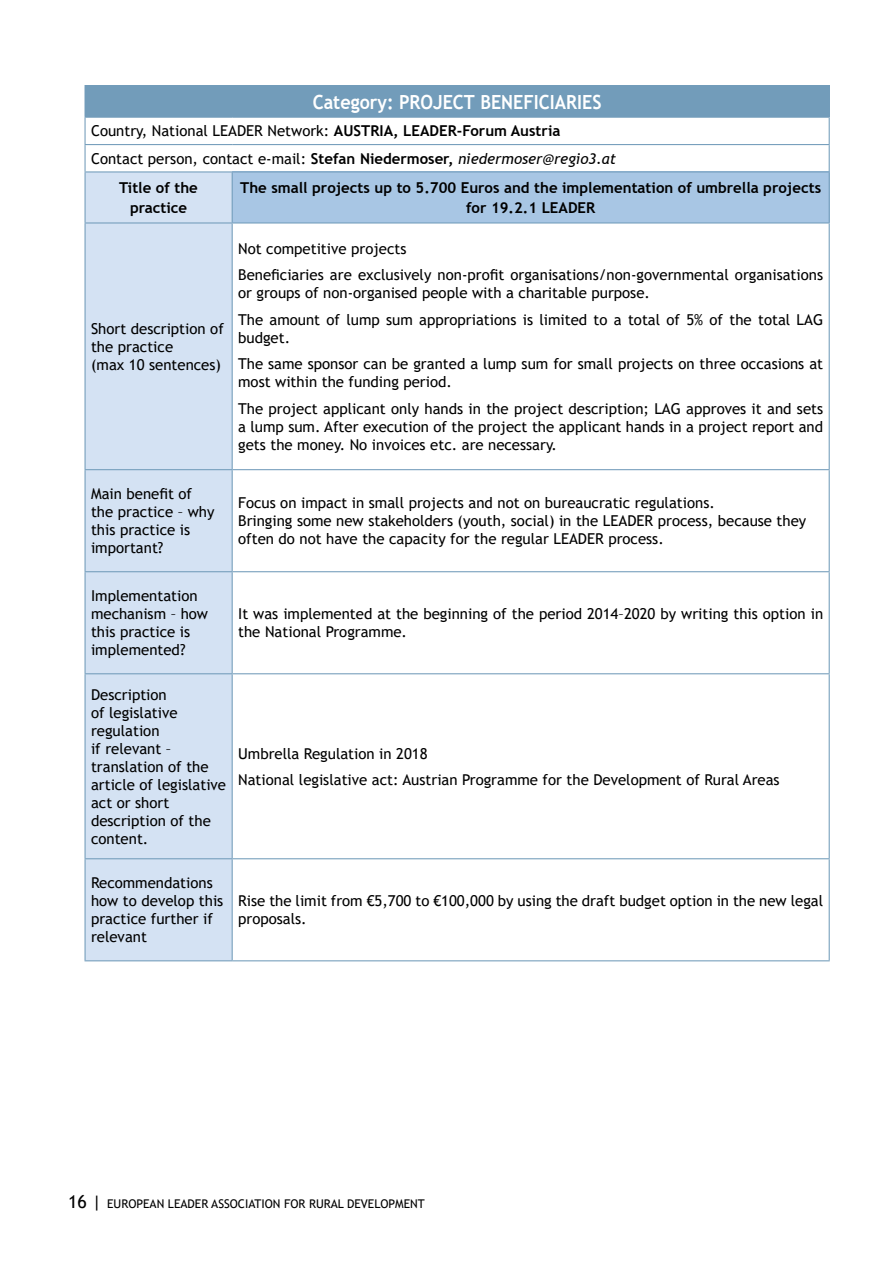
<style>
.page{position:relative;width:893px;height:1263px;background:#fff}
.page>*{position:absolute;margin:0;border:0;box-sizing:border-box;transform-origin:0 0}
.t1{font:700 19.5px "Trebuchet MS";color:#fff;scale:.92 1}
.t2{font:15px/18px "Trebuchet MS";color:#000}
.t3{font:700 15px/19.5px "Trebuchet MS";color:#000;text-align:center}
.t4{font:12px "Trebuchet MS";color:#000}
.s1{font-weight:700}
.s2{font-style:italic}
.s3{font-size:18px}
</style>
<div class="page">
<div style="left:85px;top:86px;width:744px;height:31px;background:#729cba"></div>
<div style="left:86px;top:172px;width:146px;height:788px;background:#d4e2f3"></div>
<div style="left:232px;top:172px;width:597px;height:51px;background:#a8c6e4"></div>
<hr style="left:85px;top:85px;width:147px;height:1px;background:#729cba">
<hr style="left:232px;top:85px;width:598px;height:1px;background:#729cba">
<hr style="left:829px;top:86px;width:1px;height:31px;background:#729cba">
<hr style="left:85px;top:117px;width:147px;height:1px;background:#729cba">
<hr style="left:232px;top:117px;width:598px;height:1px;background:#729cba">
<hr style="left:85px;top:144px;width:147px;height:1px;background:#729cba">
<svg style="left:85px;top:118px;width:1px;height:53px"></svg>
<hr style="left:232px;top:144px;width:598px;height:1px;background:#729cba">
<svg style="left:829px;top:118px;width:1px;height:53px"></svg>
<hr style="left:85px;top:171px;width:147px;height:1px;background:#729cba">
<hr style="left:85px;top:172px;width:1px;height:50px;background:#729cba">
<hr style="left:232px;top:171px;width:598px;height:1px;background:#729cba">
<hr style="left:232px;top:172px;width:1px;height:50px;background:#729cba">
<hr style="left:829px;top:172px;width:1px;height:50px;background:#729cba">
<hr style="left:85px;top:222px;width:147px;height:1px;background:#729cba">
<hr style="left:85px;top:223px;width:1px;height:246px;background:#729cba">
<hr style="left:232px;top:222px;width:598px;height:1px;background:#729cba">
<hr style="left:232px;top:223px;width:1px;height:246px;background:#729cba">
<hr style="left:829px;top:223px;width:1px;height:246px;background:#729cba">
<hr style="left:85px;top:469px;width:147px;height:1px;background:#729cba">
<hr style="left:85px;top:470px;width:1px;height:101px;background:#729cba">
<hr style="left:232px;top:469px;width:598px;height:1px;background:#729cba">
<hr style="left:232px;top:470px;width:1px;height:101px;background:#729cba">
<hr style="left:829px;top:470px;width:1px;height:101px;background:#729cba">
<hr style="left:85px;top:571px;width:147px;height:1px;background:#729cba">
<hr style="left:85px;top:572px;width:1px;height:101px;background:#729cba">
<hr style="left:232px;top:571px;width:598px;height:1px;background:#729cba">
<hr style="left:232px;top:572px;width:1px;height:101px;background:#729cba">
<hr style="left:829px;top:572px;width:1px;height:101px;background:#729cba">
<hr style="left:85px;top:673px;width:147px;height:1px;background:#729cba">
<hr style="left:85px;top:674px;width:1px;height:184px;background:#729cba">
<hr style="left:232px;top:673px;width:598px;height:1px;background:#729cba">
<hr style="left:232px;top:674px;width:1px;height:184px;background:#729cba">
<hr style="left:829px;top:674px;width:1px;height:184px;background:#729cba">
<hr style="left:85px;top:858px;width:147px;height:1px;background:#729cba">
<hr style="left:85px;top:859px;width:1px;height:101px;background:#729cba">
<hr style="left:232px;top:858px;width:598px;height:1px;background:#729cba">
<hr style="left:232px;top:859px;width:1px;height:101px;background:#729cba">
<hr style="left:829px;top:859px;width:1px;height:101px;background:#729cba">
<hr style="left:85px;top:960px;width:147px;height:1px;background:#729cba">
<hr style="left:232px;top:960px;width:598px;height:1px;background:#729cba">
<h1 class="t1" style="left:313px;top:89px;width:315px">Category: PROJECT BENEFICIARIES</h1>
<p class="t2" style="left:91px;top:117px;width:526px;line-height:27.3px">Country, National LEADER Network: <span class="s1">AUSTRIA, LEADER-Forum Austria<br></span>Contact person, contact e-mail: <span class="s1">Stefan Niedermoser,</span> <span class="s2">niedermoser@regio3.at</span></p>
<p class="t3" style="left:119px;top:178px;width:80px">Title of the practice</p>
<p class="t3" style="left:240px;top:178px;width:582px">The small projects up to 5.700 Euros and the implementation of umbrella projects for 19.2.1 LEADER</p>
<p class="t2" style="left:91px;top:319px;width:134px">Short description of the practice<br>(max 10 sentences)</p>
<p class="t2" style="left:238px;top:235px;width:586px;line-height:26.5px">Not competitive projects<br>Beneficiaries are exclusively non-profit organisations/non-governmental organisations</p>
<p class="t2" style="left:238px;top:280px;width:586px;line-height:26.5px">or groups of non-organised people with a charitable purpose.<br>The amount of lump sum appropriations is limited to a total of 5% of the total LAG</p>
<p class="t2" style="left:238px;top:324px;width:586px;line-height:26.5px">budget.<br>The same sponsor can be granted a lump sum for small projects on three occasions at</p>
<p class="t2" style="left:238px;top:369px;width:586px;line-height:26.5px">most within the funding period.<br>The project applicant only hands in the project description; LAG approves it and sets</p>
<p class="t2" style="left:238px;top:417px;width:586px">a lump sum. After execution of the project the applicant hands in a project report and gets the money. No invoices etc. are necessary.</p>
<p class="t2" style="left:91px;top:485px;width:125px">Main benefit of the practice – why this practice is important?</p>
<p class="t2" style="left:238px;top:494px;width:570px">Focus on impact in small projects and not on bureaucratic regulations.<br>Bringing some new stakeholders (youth, social) in the LEADER process, because they often do not have the capacity for the regular LEADER process.</p>
<p class="t2" style="left:91px;top:587px;width:119px">Implementation mechanism – how this practice is implemented?</p>
<p class="t2" style="left:238px;top:605px;width:586px">It was implemented at the beginning of the period 2014–2020 by writing this option in the National Programme.</p>
<p class="t2" style="left:91px;top:685px;width:137px">Description<br>of legislative regulation<br>if relevant – translation of the article of legislative act or short description of the content.</p>
<p class="t2" style="left:91px;top:874px;width:134px">Recommendations how to develop this practice further if relevant</p>
<p class="t2" style="left:238px;top:740px;width:543px;line-height:26.5px">Umbrella Regulation in 2018<br>National legislative act: Austrian Programme for the Development of Rural Areas</p>
<p class="t2" style="left:238px;top:892px;width:586px">Rise the limit from €5,700 to €100,000 by using the draft budget option in the new legal proposals.</p>
<p class="t4" style="left:68px;top:1196px;width:358px"><span class="s3">16 |</span> EUROPEAN LEADER ASSOCIATION FOR RURAL DEVELOPMENT</p>
</div>
